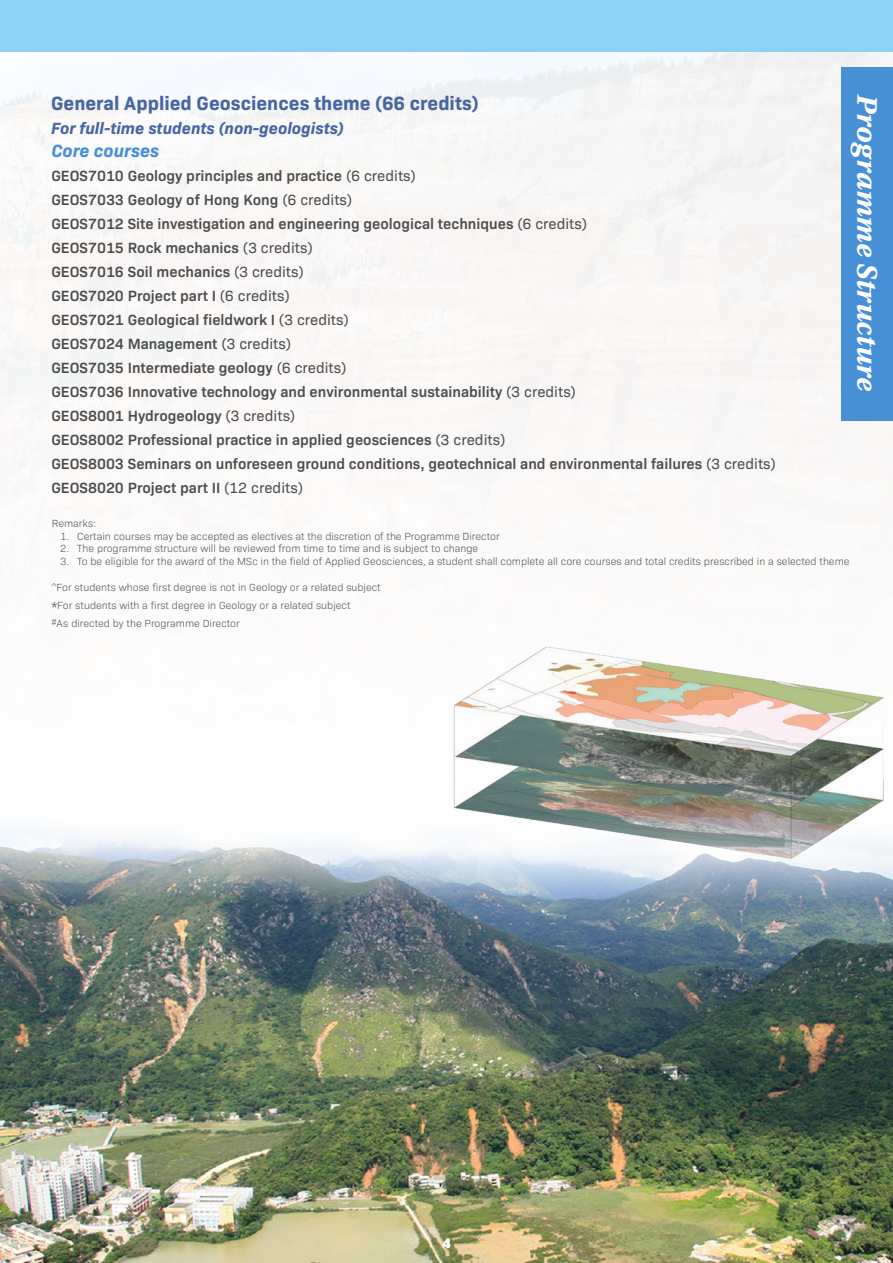
<style>
.page{position:relative;width:893px;height:1263px;background:#fff}
.page>*{position:absolute;margin:0;border:0;box-sizing:border-box;transform-origin:0 0}
.t1{font:30px "Utopia Std Bold Capt It";color:#fff}
.t2{font:700 19.5px "Bio Sans";color:#4866a1}
.t3{font:italic 700 18px "Bio Sans";color:#4890d5}
.t4{font:italic 700 16.5px "Bio Sans";color:#4866a1}
.t5{font:600 15px "Bio Sans";color:#4b4c4d}
.t6{font:12px "Alfa Slab One";color:#fff}
.t7{font:300 10.5px "Bio Sans";color:#4b4c4d}
.s1{font-weight:400}
.s2{font-size:15px}
</style>
<div class="page">
<img style="left:0;top:1251px;width:893px;height:12px">
<img style="left:0;top:52px;width:893px;height:1199px">
<div style="left:0;top:0;width:893px;height:52px;background:#8dd1f5"></div>
<div style="left:842px;top:67px;width:51px;height:354px;background:#4890d5"></div>
<p class="t2" style="left:51px;top:89px;width:429px">General Applied Geosciences theme (66 credits)</p>
<p class="t4" style="left:51px;top:115px;width:294px">For full-time students (non-geologists)</p>
<p class="t3" style="left:51px;top:137px;width:109px">Core courses</p>
<p class="t5" style="left:51px;top:164px;width:366px">GEOS7010 Geology principles and practice <span class="s1">(6 credits)</span></p>
<p class="t5" style="left:51px;top:188px;width:302px">GEOS7033 Geology of Hong Kong <span class="s1">(6 credits)</span></p>
<p class="t5" style="left:51px;top:212px;width:537px">GEOS7012 Site investigation and engineering geological techniques <span class="s1">(6 credits)</span></p>
<p class="t5" style="left:51px;top:236px;width:263px">GEOS7015 Rock mechanics <span class="s1">(3 credits)</span></p>
<p class="t5" style="left:51px;top:260px;width:254px">GEOS7016 Soil mechanics <span class="s1">(3 credits)</span></p>
<p class="t5" style="left:51px;top:284px;width:240px">GEOS7020 Project part I <span class="s1">(6 credits)</span></p>
<p class="t5" style="left:51px;top:308px;width:299px">GEOS7021 Geological fieldwork I <span class="s1">(3 credits)</span></p>
<p class="t5" style="left:51px;top:332px;width:241px">GEOS7024 Management <span class="s1">(3 credits)</span></p>
<p class="t5" style="left:51px;top:356px;width:297px">GEOS7035 Intermediate geology <span class="s1">(6 credits)</span></p>
<p class="t5" style="left:51px;top:380px;width:526px">GEOS7036 Innovative technology and environmental sustainability <span class="s1">(3 credits)</span></p>
<p class="t5" style="left:51px;top:404px;width:245px">GEOS8001 Hydrogeology <span class="s1">(3 credits)</span></p>
<p class="t5" style="left:51px;top:428px;width:456px">GEOS8002 Professional practice in applied geosciences <span class="s1">(3 credits)</span></p>
<p class="t5" style="left:51px;top:452px;width:726px">GEOS8003 Seminars on unforeseen ground conditions, geotechnical and environmental failures <span class="s1">(3 credits)</span></p>
<p class="t5" style="left:51px;top:476px;width:253px">GEOS8020 Project part II <span class="s1">(12 credits)</span></p>
<p class="t1" style="left:885px;top:94px;width:299px;rotate:90deg">Programme Structure</p>
<p class="t7" style="left:52px;top:516px;width:46px">Remarks:</p>
<p class="t7" style="left:60px;top:528px;width:441px">1. Certain courses may be accepted as electives at the discretion of the Programme Director</p>
<p class="t7" style="left:60px;top:541px;width:420px">2. The programme structure will be reviewed from time to time and is subject to change</p>
<p class="t7" style="left:60px;top:554px;width:791px">3. To be eligible for the award of the MSc in the field of Applied Geosciences, a student shall complete all core courses and total credits prescribed in a selected theme</p>
<p class="t7" style="left:51px;top:579px;width:331px"><sup>^</sup>For students whose first degree is not in Geology or a related subject</p>
<p class="t7" style="left:51px;top:597px;width:301px"><span class="s2">*</span>For students with a first degree in Geology or a related subject</p>
<p class="t7" style="left:51px;top:615px;width:190px"><sup>#</sup>As directed by the Programme Director</p>
<p class="t6" style="left:442px;top:1233px;width:10px">4</p>
</div>
